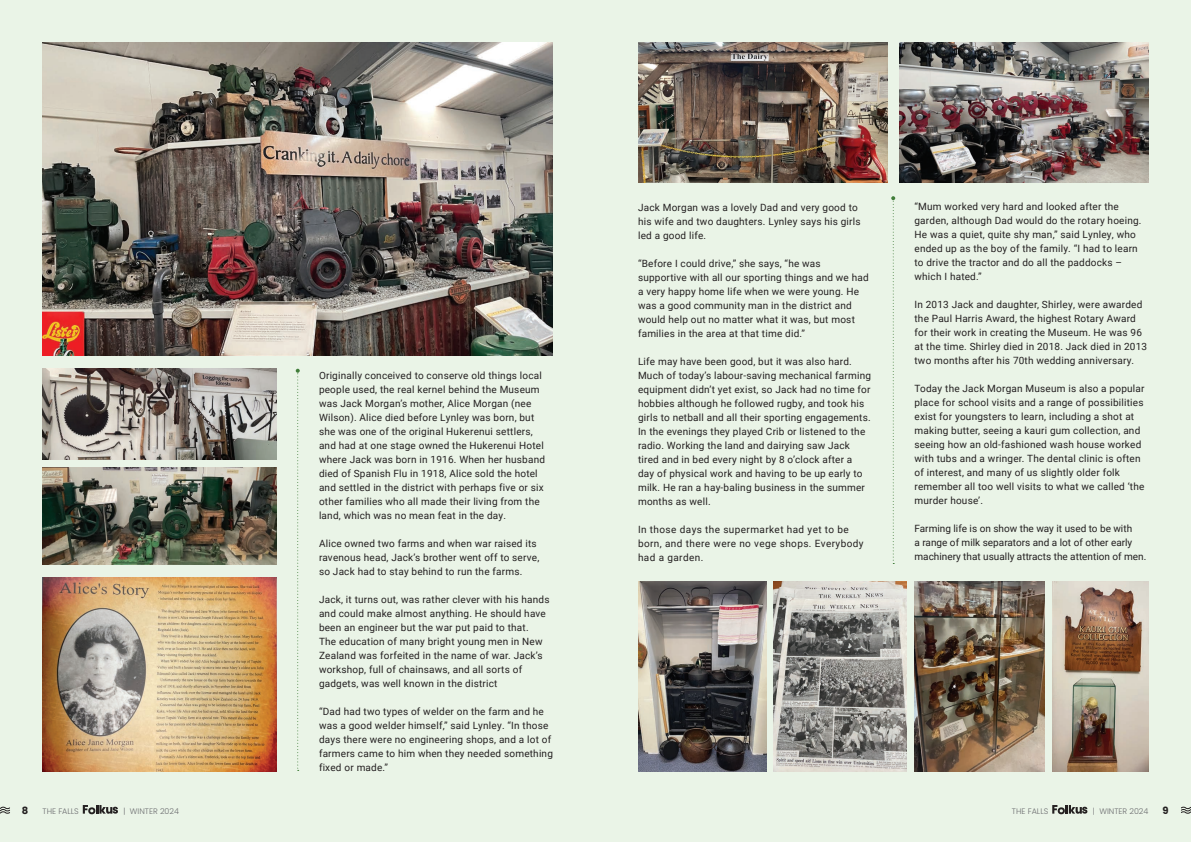
<style>
.page{position:relative;width:1191px;height:842px;background:#eaf4e7}
.page>*{position:absolute;margin:0;border:0;box-sizing:border-box;transform-origin:0 0}
.t1{font:10px/14px "Roboto";letter-spacing:.02em;color:#231f20}
.t2{font:10px/14px "Roboto";color:#231f20}
.t3{font:10px/14px "Roboto";letter-spacing:.04em;color:#231f20}
.t4{font:700 10px "Poppins";color:#231f20}
.t5{font:300 8px "Poppins";color:#6c6d70}
</style>
<div class="page">
<img style="left:43px;top:577px;width:233px;height:194px">
<img style="left:43px;top:369px;width:233px;height:91px">
<img style="left:899px;top:43px;width:249px;height:140px">
<img style="left:43px;top:43px;width:510px;height:313px">
<img style="left:638px;top:43px;width:249px;height:140px">
<img style="left:43px;top:468px;width:233px;height:96px">
<img style="left:1052px;top:581px;width:96px;height:190px">
<img style="left:914px;top:581px;width:130px;height:190px">
<img style="left:774px;top:581px;width:132px;height:190px">
<img style="left:638px;top:581px;width:128px;height:190px">
<svg style="left:296px;top:369px;width:4px;height:402px"></svg>
<svg style="left:891px;top:196px;width:4px;height:368px"></svg>
<svg style="left:83px;top:805px;width:35px;height:9px"></svg>
<svg style="left:1052px;top:805px;width:35px;height:9px"></svg>
<svg style="left:0;top:806px;width:10px;height:8px"></svg>
<svg style="left:1181px;top:806px;width:10px;height:8px"></svg>
<p class="t1" style="left:319px;top:368px;width:228px">Originally conceived to conserve old things local people used, the real kernel behind the Museum was Jack Morgan’s mother, Alice Morgan (nee Wilson). Alice died before Lynley was born, but she was one of the original Hukerenui settlers, and had at one stage owned the Hukerenui Hotel where Jack was born in 1916. When her husband died of Spanish Flu in 1918, Alice sold the hotel and settled in the district with perhaps five or six other families who all made their living from the land, which was no mean feat in the day.</p>
<p class="t1" style="left:319px;top:536px;width:222px">Alice owned two farms and when war raised its ravenous head, Jack’s brother went off to serve, so Jack had to stay behind to run the farms.</p>
<p class="t1" style="left:319px;top:592px;width:232px">Jack, it turns out, was rather clever with his hands and could make almost anything. He should have been an engineer but the war put paid to that.<br>The education of many bright young men in New Zealand was forfeited in the name of war. Jack’s workshop, full of chainsaws, and all sorts of gadgets, was well known in the district</p>
<p class="t1" style="left:319px;top:704px;width:235px">“Dad had two types of welder on the farm and he was a good welder himself,” said Lynley. “In those days there were no engineering shops, and a lot of farmers came to him when they needed something fixed or made.”</p>
<p class="t1" style="left:638px;top:200px;width:224px">Jack Morgan was a lovely Dad and very good to his wife and two daughters. Lynley says his girls led a good life.</p>
<p class="t1" style="left:638px;top:256px;width:232px">“Before I could drive,” she says, “he was supportive with all our sporting things and we had a very happy home life when we were young. He was a good community man in the district and would help out no matter what it was, but most families in the area at that time did.”</p>
<p class="t1" style="left:638px;top:354px;width:234px">Life may have been good, but it was also hard.<br>Much of today’s labour-saving mechanical farming equipment didn’t yet exist, so Jack had no time for hobbies although he followed rugby, and took his girls to netball and all their sporting engagements.<br>In the evenings they played Crib or listened to the radio. Working the land and dairying saw Jack tired and in bed every night by 8 o’clock after a day of physical work and having to be up early to milk. He ran a hay-baling business in the summer months as well.</p>
<p class="t3" style="left:638px;top:522px;width:227px">In those days the supermarket had yet to be born, and there were no vege shops. Everybody had a garden.</p>
<p class="t1" style="left:914px;top:199px;width:228px">“Mum worked very hard and looked after the garden, although Dad would do the rotary hoeing.<br>He was a quiet, quite shy man,” said Lynley, who ended up as the boy of the family. “I had to learn to drive the tractor and do all the paddocks – which I hated.”</p>
<p class="t1" style="left:914px;top:297px;width:234px">In 2013 Jack and daughter, Shirley, were awarded the Paul Harris Award, the highest Rotary Award for their work in creating the Museum. He was 96 at the time. Shirley died in 2018. Jack died in 2013 two months after his 70th wedding anniversary.</p>
<p class="t1" style="left:914px;top:381px;width:231px">Today the Jack Morgan Museum is also a popular place for school visits and a range of possibilities exist for youngsters to learn, including a shot at making butter, seeing a kauri gum collection, and seeing how an old-fashioned wash house worked with tubs and a wringer. The dental clinic is often of interest, and many of us slightly older folk remember all too well visits to what we called ‘the murder house’.</p>
<p class="t2" style="left:914px;top:521px;width:233px">Farming life is on show the way it used to be with<br>a range of milk separators and a lot of other early machinery that usually attracts the attention of men.</p>
<p class="t4" style="left:22px;top:804px;width:8px">8</p>
<p class="t5" style="left:43px;top:806px;width:38px">THE FALLS</p>
<p class="t5" style="left:123px;top:806px;width:57px">| WINTER 2024</p>
<p class="t5" style="left:1012px;top:806px;width:38px">THE FALLS</p>
<p class="t5" style="left:1093px;top:806px;width:57px">| WINTER 2024</p>
<p class="t4" style="left:1162px;top:804px;width:8px">9</p>
</div>
